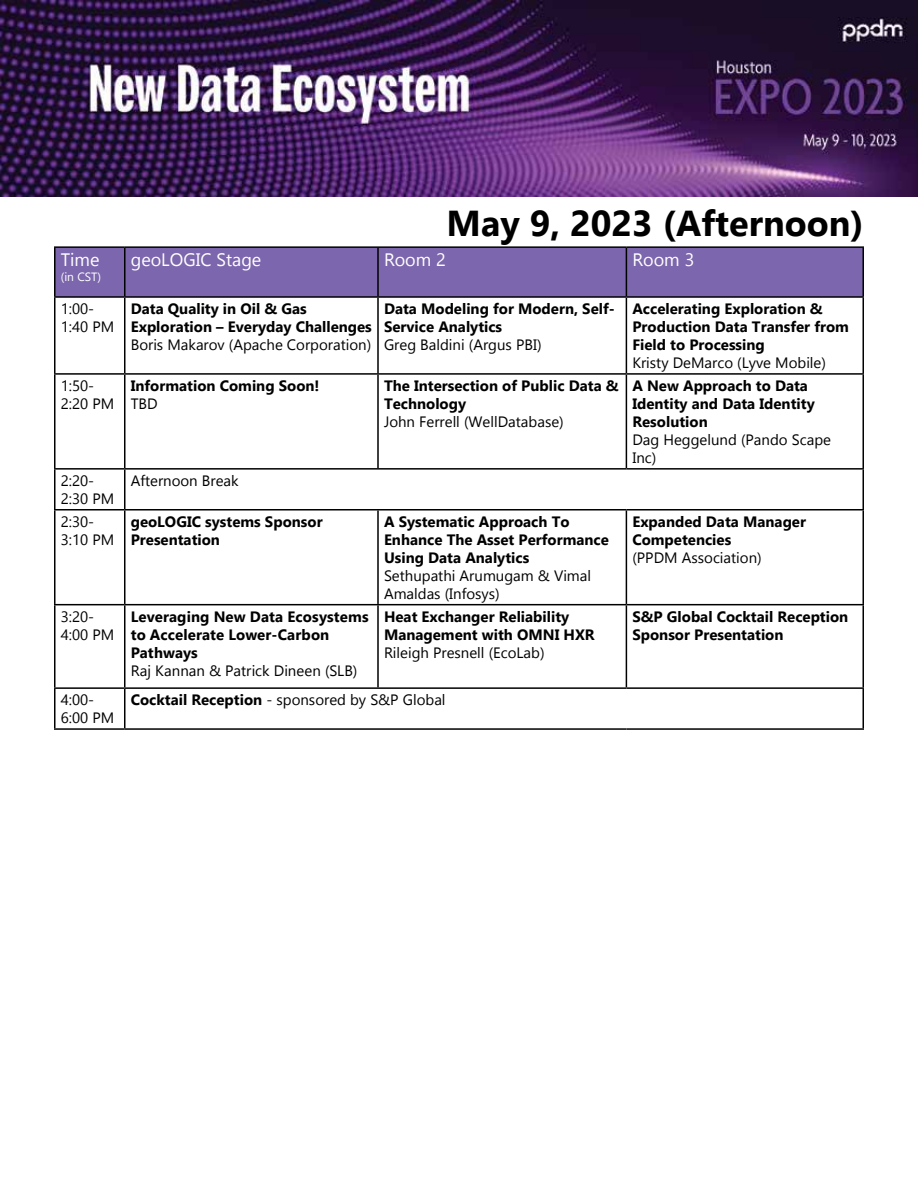
<style>
.page{position:relative;width:918px;height:1188px;background:#fff}
.page>*{position:absolute;margin:0;border:0;box-sizing:border-box;transform-origin:0 0}
.t1{font:700 36px "Gadugi";color:#000}
.t2{font:18px "Gadugi";color:#fff}
.t3{font:700 15px/18px "Gadugi";color:#000}
.t4{font:15px/18px "Gadugi";color:#000}
.t5{font:12px "Gadugi";color:#fff}
.s1{font-weight:700}
</style>
<div class="page">
<img style="left:0;top:0;width:918px;height:197px">
<div style="left:56px;top:248px;width:806px;height:48px;background:#7c66ad"></div>
<hr style="left:626px;top:296px;width:238px;height:2px;background:#000">
<hr style="left:54px;top:373px;width:71px;height:2px;background:#000">
<hr style="left:125px;top:373px;width:253px;height:2px;background:#000">
<hr style="left:378px;top:373px;width:248px;height:2px;background:#000">
<hr style="left:626px;top:373px;width:238px;height:2px;background:#000">
<hr style="left:54px;top:468px;width:71px;height:2px;background:#000">
<hr style="left:125px;top:468px;width:253px;height:2px;background:#000">
<hr style="left:378px;top:468px;width:248px;height:2px;background:#000">
<hr style="left:626px;top:468px;width:238px;height:2px;background:#000">
<hr style="left:54px;top:509px;width:71px;height:2px;background:#000">
<hr style="left:125px;top:509px;width:253px;height:2px;background:#000">
<hr style="left:378px;top:509px;width:248px;height:2px;background:#000">
<hr style="left:54px;top:604px;width:71px;height:1px;background:#000">
<hr style="left:125px;top:604px;width:253px;height:1px;background:#000">
<hr style="left:378px;top:604px;width:248px;height:1px;background:#000">
<hr style="left:626px;top:604px;width:238px;height:1px;background:#000">
<hr style="left:54px;top:687px;width:71px;height:2px;background:#000">
<hr style="left:125px;top:687px;width:253px;height:2px;background:#000">
<hr style="left:378px;top:687px;width:248px;height:2px;background:#000">
<hr style="left:626px;top:687px;width:238px;height:2px;background:#000">
<hr style="left:54px;top:246px;width:71px;height:2px;background:#000">
<hr style="left:54px;top:248px;width:2px;height:48px;background:#000">
<hr style="left:125px;top:246px;width:253px;height:2px;background:#000">
<hr style="left:124px;top:248px;width:1px;height:48px;background:#000">
<hr style="left:378px;top:246px;width:248px;height:2px;background:#000">
<hr style="left:377px;top:248px;width:2px;height:48px;background:#000">
<hr style="left:626px;top:246px;width:238px;height:2px;background:#000">
<hr style="left:626px;top:248px;width:1px;height:48px;background:#000">
<hr style="left:862px;top:248px;width:2px;height:48px;background:#000">
<hr style="left:54px;top:298px;width:2px;height:75px;background:#000">
<hr style="left:124px;top:298px;width:1px;height:75px;background:#000">
<hr style="left:377px;top:298px;width:2px;height:75px;background:#000">
<hr style="left:54px;top:375px;width:2px;height:93px;background:#000">
<hr style="left:124px;top:375px;width:1px;height:93px;background:#000">
<hr style="left:377px;top:375px;width:2px;height:93px;background:#000">
<hr style="left:626px;top:511px;width:1px;height:93px;background:#000">
<hr style="left:862px;top:511px;width:2px;height:93px;background:#000">
<hr style="left:54px;top:470px;width:2px;height:39px;background:#000">
<hr style="left:124px;top:470px;width:1px;height:39px;background:#000">
<hr style="left:862px;top:470px;width:2px;height:39px;background:#000">
<hr style="left:54px;top:511px;width:2px;height:93px;background:#000">
<hr style="left:124px;top:511px;width:1px;height:93px;background:#000">
<hr style="left:377px;top:511px;width:2px;height:93px;background:#000">
<hr style="left:626px;top:298px;width:1px;height:75px;background:#000">
<hr style="left:626px;top:375px;width:1px;height:93px;background:#000">
<hr style="left:54px;top:605px;width:2px;height:82px;background:#000">
<hr style="left:124px;top:605px;width:1px;height:82px;background:#000">
<hr style="left:377px;top:605px;width:2px;height:82px;background:#000">
<hr style="left:626px;top:605px;width:1px;height:82px;background:#000">
<hr style="left:862px;top:298px;width:2px;height:75px;background:#000">
<hr style="left:862px;top:375px;width:2px;height:93px;background:#000">
<hr style="left:862px;top:605px;width:2px;height:82px;background:#000">
<hr style="left:54px;top:689px;width:2px;height:39px;background:#000">
<hr style="left:124px;top:689px;width:1px;height:39px;background:#000">
<hr style="left:862px;top:689px;width:2px;height:39px;background:#000">
<hr style="left:54px;top:728px;width:71px;height:2px;background:#000">
<hr style="left:125px;top:728px;width:253px;height:2px;background:#000">
<hr style="left:378px;top:728px;width:248px;height:2px;background:#000">
<hr style="left:626px;top:728px;width:238px;height:2px;background:#000">
<hr style="left:54px;top:296px;width:71px;height:2px;background:#000">
<hr style="left:125px;top:296px;width:253px;height:2px;background:#000">
<hr style="left:378px;top:296px;width:248px;height:2px;background:#000">
<hr style="left:626px;top:509px;width:238px;height:2px;background:#000">
<p class="t2" style="left:61px;top:249px;width:40px">Time</p>
<p class="t5" style="left:61px;top:269px;width:42px">(in CST)</p>
<h1 class="t1" style="left:447px;top:201px;width:419px">May 9, 2023 (Afternoon)</h1>
<p class="t2" style="left:131px;top:249px;width:132px">geoLOGIC Stage</p>
<p class="t2" style="left:384px;top:249px;width:63px">Room 2</p>
<p class="t2" style="left:632px;top:249px;width:63px">Room 3</p>
<p class="t4" style="left:61px;top:300px;width:55px">1:00-<br>1:40 PM</p>
<p class="t3" style="left:131px;top:300px;width:243px">Data Quality in Oil &amp; Gas<br>Exploration – Everyday Challenges</p>
<p class="t4" style="left:131px;top:336px;width:242px">Boris Makarov (Apache Corporation)</p>
<p class="t4" style="left:61px;top:376px;width:55px">1:50-<br>2:20 PM</p>
<p class="t3" style="left:131px;top:376px;width:190px">Information Coming Soon!</p>
<p class="t4" style="left:131px;top:394px;width:28px">TBD</p>
<p class="t3" style="left:384px;top:300px;width:232px">Data Modeling for Modern, Self-<br>Service Analytics</p>
<p class="t4" style="left:384px;top:336px;width:159px">Greg Baldini (Argus PBI)</p>
<p class="t3" style="left:384px;top:376px;width:236px">The Intersection of Public Data &amp;<br>Technology</p>
<p class="t4" style="left:384px;top:412px;width:181px">John Ferrell (WellDatabase)</p>
<p class="t4" style="left:61px;top:471px;width:55px">2:20-<br>2:30 PM</p>
<p class="t4" style="left:131px;top:471px;width:109px">Afternoon Break</p>
<p class="t4" style="left:61px;top:512px;width:55px">2:30-<br>3:10 PM</p>
<p class="t3" style="left:131px;top:512px;width:193px">geoLOGIC systems Sponsor<br>Presentation</p>
<p class="t3" style="left:384px;top:512px;width:226px">A Systematic Approach To<br>Enhance The Asset Performance<br>Using Data Analytics</p>
<p class="t4" style="left:384px;top:566px;width:209px">Sethupathi Arumugam &amp; Vimal<br>Amaldas (Infosys)</p>
<p class="t4" style="left:61px;top:607px;width:55px">3:20-<br>4:00 PM</p>
<p class="t3" style="left:131px;top:607px;width:240px">Leveraging New Data Ecosystems to Accelerate Lower-Carbon<br>Pathways</p>
<p class="t4" style="left:131px;top:661px;width:228px">Raj Kannan &amp; Patrick Dineen (SLB)</p>
<p class="t3" style="left:384px;top:607px;width:212px">Heat Exchanger Reliability<br>Management with OMNI HXR</p>
<p class="t4" style="left:384px;top:643px;width:162px">Rileigh Presnell (EcoLab)</p>
<p class="t4" style="left:61px;top:691px;width:55px">4:00-<br>6:00 PM</p>
<p class="t4" style="left:131px;top:691px;width:316px"><span class="s1">Cocktail Reception</span> - sponsored by S&amp;P Global</p>
<p class="t3" style="left:632px;top:300px;width:218px">Accelerating Exploration &amp;<br>Production Data Transfer from<br>Field to Processing</p>
<p class="t4" style="left:632px;top:354px;width:195px">Kristy DeMarco (Lyve Mobile)</p>
<p class="t3" style="left:632px;top:376px;width:184px">A New Approach to Data<br>Identity and Data Identity<br>Resolution</p>
<p class="t4" style="left:632px;top:430px;width:200px">Dag Heggelund (Pando Scape<br>Inc)</p>
<p class="t3" style="left:632px;top:512px;width:175px">Expanded Data Manager<br>Competencies</p>
<p class="t4" style="left:632px;top:548px;width:131px">(PPDM Association)</p>
<p class="t3" style="left:632px;top:607px;width:217px">S&amp;P Global Cocktail Reception<br>Sponsor Presentation</p>
</div>
